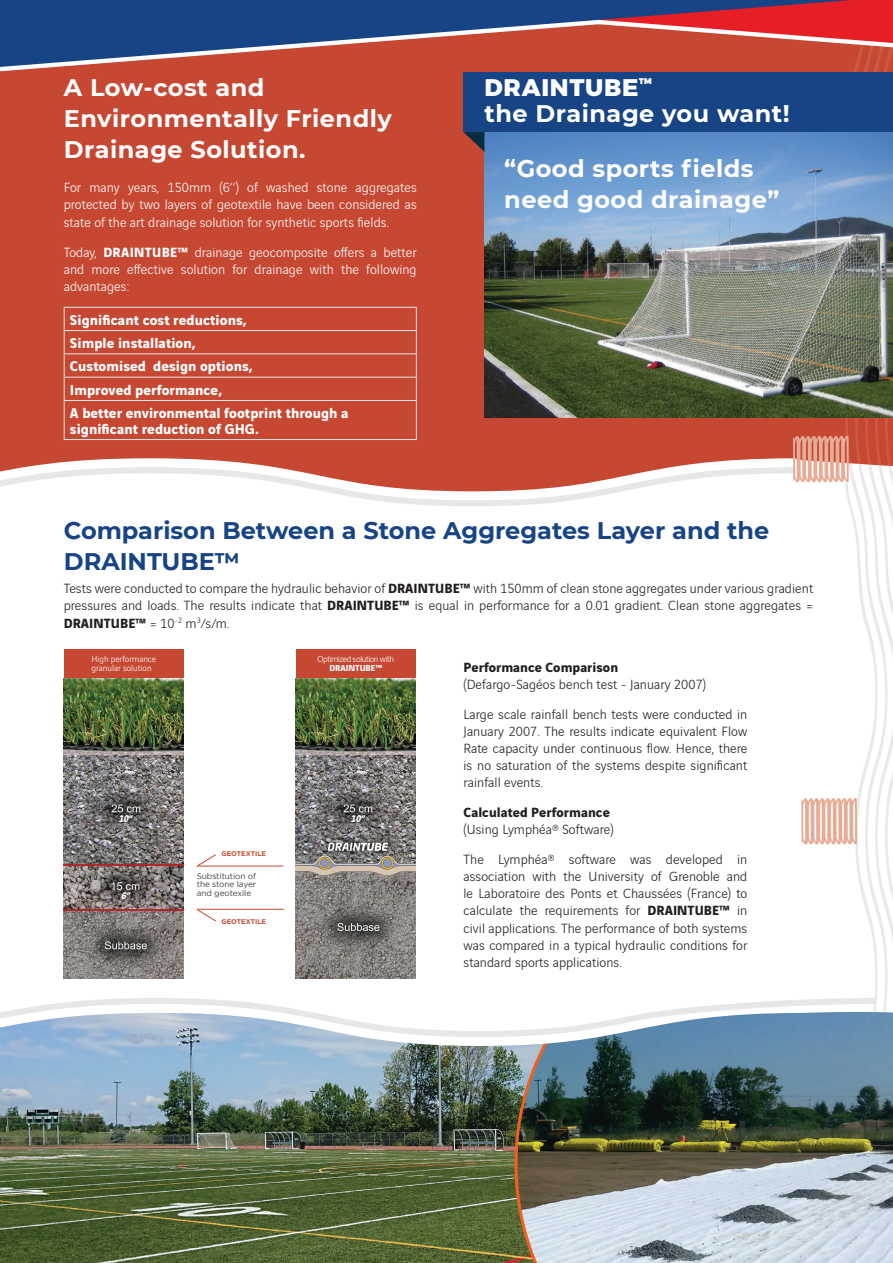
<style>
.page{position:relative;width:893px;height:1263px;background:#fff}
.page>*{position:absolute;margin:0;border:0;box-sizing:border-box;transform-origin:0 0}
.t1{font:700 24px/31.2px "Montserrat";letter-spacing:.02em;color:#fff}
.t2{font:700 24px/31.2px "Montserrat";color:#174484}
.t3{font:700 15.15px/23.2px "Vinci Sans";letter-spacing:.005em;color:#fff}
.t4{font:300 14.25px/17.1px "Vinci Sans";letter-spacing:.005em;color:#231f20;text-align:justify}
.t5{font:300 14.25px/17.2px "Vinci Sans";letter-spacing:.005em;color:#fff;text-align:justify}
.t6{font:700 14.25px "Vinci Sans";letter-spacing:.005em;color:#231f20}
.t7{font:italic 700 10.5px "Vinci Sans";color:#fff}
.t8{font:300 9.3px/9.1px "Vinci Sans";color:#fff}
.t9{font:300 9.3px "Vinci Sans";letter-spacing:-.05em;color:#fff}
.t10{font:700 9.3px "Vinci Sans";letter-spacing:-.005em;color:#fff}
.t11{font:8.25px/8.7px "Gotham";letter-spacing:-.01em;color:#404041;text-align:justify}
.t12{font:700 6.75px "Gotham";color:#c64832}
.s1{font-weight:700}
.s2{font-weight:800}
</style>
<div class="page">
<img style="left:0;top:68px;width:893px;height:1193px">
<svg style="left:0;top:0;width:893px;height:68px;background:#7a4d63"></svg>
<h1 class="t1" style="left:64px;top:70px;width:330px">A Low-cost and<br>Environmentally Friendly<br>Drainage Solution.</h1>
<p class="t5" style="left:64px;top:178px;width:354px">For many years, 150mm (6’’) of washed stone aggregates protected by two layers of geotextile have been considered as state of the art drainage solution for synthetic sports fields.</p>
<p class="t5" style="left:64px;top:242px;width:354px">Today, <span class="s1">DRAINTUBE™</span> drainage geocomposite offers a better and more effective solution for drainage with the following advantages:</p>
<p class="t3" style="left:70px;top:307px;width:280px">Significant cost reductions,<br>Simple installation,<br>Customised design options,<br>Improved performance,<br>A better environmental footprint through a</p>
<p class="t3" style="left:70px;top:416px;width:190px">significant reduction of GHG.</p>
<h1 class="t1" style="left:484px;top:74px;width:307px;line-height:25.2px"><span class="s2">DRAINTUBE</span><sup>™<br></sup>the Drainage you want!</h1>
<h1 class="t1" style="left:504px;top:152px;width:276px">“Good sports fields need good drainage”</h1>
<h1 class="t2" style="left:64px;top:514px;width:707px">Comparison Between a Stone Aggregates Layer and the<br>DRAINTUBE™</h1>
<p class="t4" style="left:64px;top:579px;width:751px">Tests were conducted to compare the hydraulic behavior of <span class="s1">DRAINTUBE™</span> with 150mm of clean stone aggregates under various gradient pressures and loads. The results indicate that <span class="s1">DRAINTUBE™</span> is equal in performance for a 0.01 gradient. Clean stone aggregates = <span class="s1">DRAINTUBE™</span> = 10<sup>-2</sup> m<sup>3</sup>/s/m.</p>
<p class="t8" style="left:91px;top:654px;width:66px">High performance granular solution</p>
<p class="t9" style="left:318px;top:652px;width:78px">Optimized solution with</p>
<p class="t10" style="left:329px;top:660px;width:55px">DRAINTUBE™</p>
<p class="t7" style="left:119px;top:811px;width:15px">10”</p>
<p class="t7" style="left:121px;top:888px;width:10px">6”</p>
<p class="t12" style="left:221px;top:850px;width:46px">GEOTEXTILE</p>
<p class="t11" style="left:197px;top:872px;width:61px">Substitution of the stone layer and geotexile</p>
<p class="t12" style="left:221px;top:917px;width:46px">GEOTEXTILE</p>
<p class="t7" style="left:351px;top:811px;width:15px">10”</p>
<p class="t6" style="left:463px;top:656px;width:156px">Performance Comparison</p>
<p class="t4" style="left:463px;top:668px;width:285px;line-height:29.8px">(Defargo-Sagéos bench test - January 2007)<br>Large scale rainfall bench tests were conducted in</p>
<p class="t4" style="left:463px;top:722px;width:285px">January 2007. The results indicate equivalent Flow Rate capacity under continuous flow. Hence, there is no saturation of the systems despite significant rainfall events.</p>
<p class="t6" style="left:463px;top:801px;width:148px">Calculated Performance</p>
<p class="t4" style="left:463px;top:813px;width:285px;line-height:29.8px">(Using Lymphéa® Software)<br>The Lymphéa® software was developed in</p>
<p class="t4" style="left:463px;top:867px;width:285px">association with the University of Grenoble and le Laboratoire des Ponts et Chaussées (France) to calculate the requirements for <span class="s1">DRAINTUBE™</span> in civil applications. The performance of both systems was compared in a typical hydraulic conditions for standard sports applications.</p>
</div>
